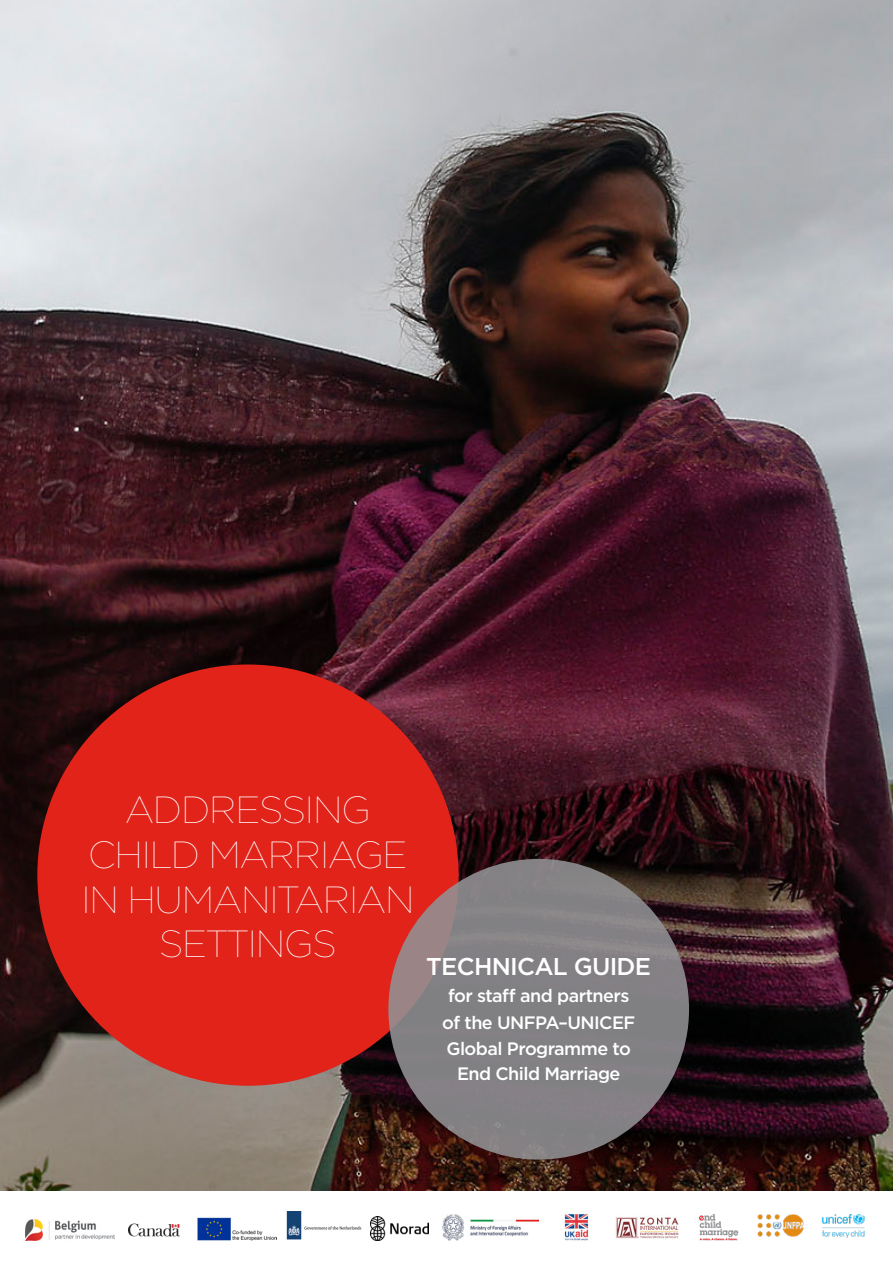
<style>
.page{position:relative;width:893px;height:1263px;background:#fff}
.page>*{position:absolute;margin:0;border:0;box-sizing:border-box;transform-origin:0 0}
.t1{font:100 37.8px/44.5px "Gotham";letter-spacing:-.03em;color:#fff;text-align:center}
.t2{font:500 24.3px "Gotham";letter-spacing:-.03em;color:#fff}
.t3{font:500 18px/26px "Gotham";letter-spacing:-.03em;color:#fff;text-align:center}
</style>
<div class="page">
<img style="left:0;top:0;width:893px;height:1191px">
<div style="left:37px;top:664px;width:422px;height:422px;background:#e2231a;border-radius:50%"></div>
<svg style="left:388px;top:859px;width:301px;height:300px;background:#848184"></svg>
<img style="left:757px;top:1215px;width:47px;height:22px">
<img style="left:25px;top:1219px;width:89px;height:21px">
<img style="left:129px;top:1223px;width:51px;height:13px">
<img style="left:698px;top:1214px;width:41px;height:27px">
<img style="left:198px;top:1217px;width:78px;height:23px">
<img style="left:442px;top:1215px;width:97px;height:25px">
<img style="left:286px;top:1211px;width:76px;height:29px">
<img style="left:371px;top:1216px;width:58px;height:24px">
<img style="left:564px;top:1214px;width:25px;height:27px">
<img style="left:821px;top:1214px;width:44px;height:24px">
<img style="left:616px;top:1217px;width:63px;height:22px">
<h1 class="t1" style="left:81px;top:787px;width:334px">ADDRESSING<br>CHILD MARRIAGE<br>IN HUMANITARIAN<br>SETTINGS</h1>
<h2 class="t2" style="left:426px;top:950px;width:226px">TECHNICAL GUIDE</h2>
<p class="t3" style="left:442px;top:982px;width:195px">for staff and partners of the UNFPA–UNICEF<br>Global Programme to<br>End Child Marriage</p>
</div>
